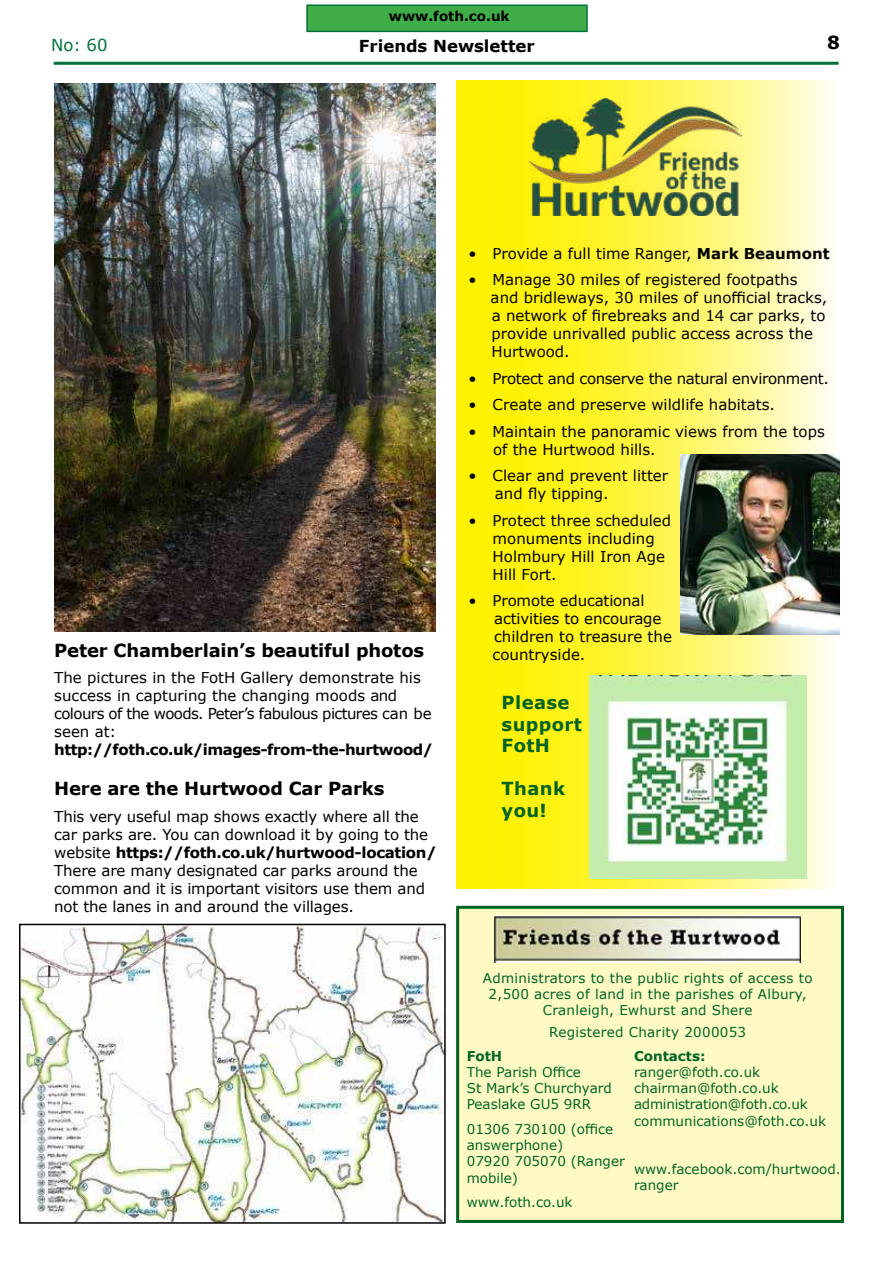
<style>
.page{position:relative;width:893px;height:1263px;background:#fff}
.page>*{position:absolute;margin:0;border:0;box-sizing:border-box;transform-origin:0 0}
.t1{font:700 18px "Verdana";letter-spacing:-.01em;color:#000}
.t2{font:700 18px/21.6px "Verdana";letter-spacing:.02em;color:#006324}
.t3{font:700 16.5px "Verdana";color:#000}
.t4{font:16.5px "Verdana";color:#007139}
.t5{font:15px/18px "Verdana";color:#000}
.t6{font:700 15px "Verdana";letter-spacing:-.03em;color:#000}
.t7{font:15px "Verdana";letter-spacing:-.025em;color:#000}
.t8{font:13.5px/16.2px "Verdana";color:#006324}
.t9{font:13.5px/16.2px "Verdana";letter-spacing:.02em;color:#006324;text-align:center}
.t10{font:700 13.5px "Verdana";color:#000}
.t11{font:700 13.5px "Verdana";color:#006324}
.s1{font-weight:700}
</style>
<div class="page">
<div style="left:306px;top:4px;width:282px;height:28px;background:#41ad49;border:2px solid #007139"></div>
<hr style="left:54px;top:62px;width:785px;height:3px;background:#007139">
<svg style="left:456px;top:81px;width:379px;height:808px;background:#fef549"></svg>
<img style="left:681px;top:455px;width:158px;height:180px">
<img style="left:529px;top:99px;width:212px;height:116px">
<img style="left:590px;top:675px;width:217px;height:203px">
<div style="left:456px;top:906px;width:388px;height:317px;background:#fffac4;border:3px solid #006324"></div>
<img style="left:494px;top:915px;width:307px;height:47px">
<img style="left:22px;top:927px;width:421px;height:294px">
<div style="left:19px;top:924px;width:427px;height:300px;border:2px solid #000"></div>
<img style="left:54px;top:84px;width:381px;height:547px">
<p class="t10" style="left:389px;top:11px;width:122px">www.foth.co.uk</p>
<p class="t3" style="left:359px;top:40px;width:177px">Friends Newsletter</p>
<p class="t4" style="left:51px;top:39px;width:58px">No: 60</p>
<p class="t1" style="left:827px;top:35px;width:14px">8</p>
<p class="t1" style="left:54px;top:643px;width:371px">Peter Chamberlain’s beautiful photos</p>
<p class="t5" style="left:54px;top:670px;width:379px">The pictures in the FotH Gallery demonstrate his success in capturing the changing moods and colours of the woods. Peter’s fabulous pictures can be seen at:</p>
<p class="t6" style="left:54px;top:744px;width:380px">http://foth.co.uk/images-from-the-hurtwood/</p>
<p class="t1" style="left:54px;top:781px;width:332px">Here are the Hurtwood Car Parks</p>
<p class="t5" style="left:54px;top:808px;width:384px">This very useful map shows exactly where all the car parks are. You can download it by going to the website <span class="s1">https://foth.co.uk/hurtwood-location/ </span>There are many designated car parks around the common and it is important visitors use them and not the lanes in and around the villages.</p>
<p class="t5" style="left:468px;top:245px;width:363px">• Provide a full time Ranger, <span class="s1">Mark Beaumont</span></p>
<p class="t5" style="left:491px;top:272px;width:338px;text-indent:-22px">• Manage 30 miles of registered footpaths and bridleways, 30 miles of uno昀케cial tracks, a network of 昀椀rebreaks and 14 car parks, to provide unrivalled public access across the Hurtwood.</p>
<p class="t7" style="left:468px;top:372px;width:362px">• Protect and conserve the natural environment.</p>
<p class="t5" style="left:468px;top:397px;width:308px">• Create and preserve wildlife habitats.</p>
<p class="t5" style="left:493px;top:423px;width:333px;text-indent:-25px">• Maintain the panoramic views from the tops of the Hurtwood hills.</p>
<p class="t5" style="left:495px;top:468px;width:175px;text-indent:-26px">• Clear and prevent litter and 昀氀y tipping.</p>
<p class="t5" style="left:493px;top:513px;width:180px;text-indent:-24px">• Protect three scheduled monuments including<br>Holmbury Hill Iron Age<br>Hill Fort.</p>
<p class="t5" style="left:493px;top:593px;width:181px;text-indent:-24px">• Promote educational activities to encourage children to treasure the countryside.</p>
<p class="t2" style="left:502px;top:693px;width:82px">Please support<br>FotH</p>
<p class="t2" style="left:502px;top:780px;width:65px">Thank you!</p>
<p class="t9" style="left:483px;top:971px;width:331px">Administrators to the public rights of access to<br>2,500 acres of land in the parishes of Albury,<br>Cranleigh, Ewhurst and Shere</p>
<p class="t9" style="left:549px;top:1025px;width:198px">Registered Charity 2000053</p>
<p class="t11" style="left:467px;top:1050px;width:37px">FotH</p>
<p class="t8" style="left:467px;top:1064px;width:147px">The Parish O昀케ce<br>St Mark’s Churchyard<br>Peaslake GU5 9RR</p>
<p class="t8" style="left:467px;top:1121px;width:160px">01306 730100 (o昀케ce answerphone)<br>07920 705070 (Ranger mobile)</p>
<p class="t8" style="left:467px;top:1195px;width:107px">www.foth.co.uk</p>
<p class="t11" style="left:634px;top:1050px;width:73px">Contacts:</p>
<p class="t8" style="left:634px;top:1065px;width:193px">ranger@foth.co.uk chairman@foth.co.uk administration@foth.co.uk communications@foth.co.uk</p>
<p class="t8" style="left:634px;top:1162px;width:208px">www.facebook.com/hurtwood. ranger</p>
</div>
